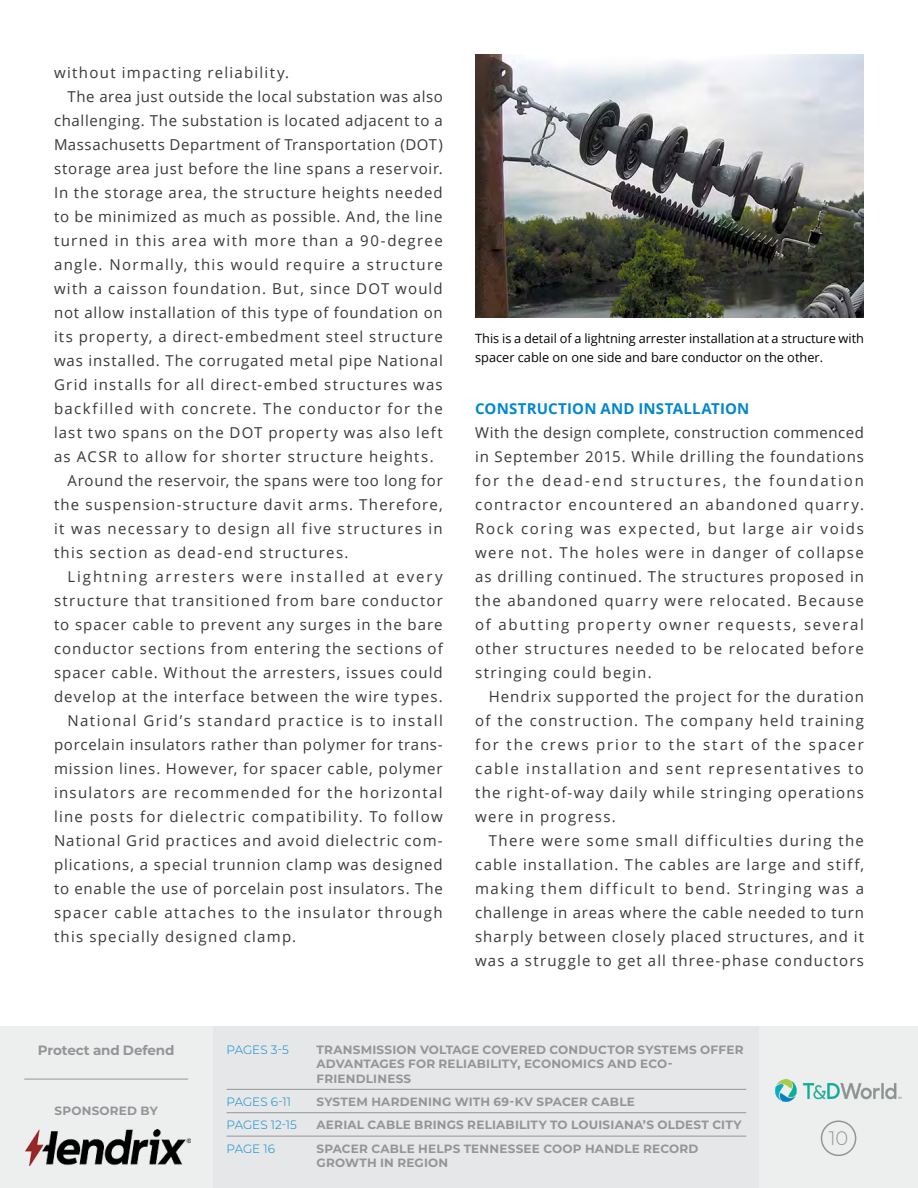
<style>
.page{position:relative;width:918px;height:1188px;background:#fff}
.page>*{position:absolute;margin:0;border:0;box-sizing:border-box;transform-origin:0 0}
.t1{font:300 19.5px "Montserrat";color:#939598}
.t2{font:15px/24px "Open Sans";letter-spacing:.075em;color:#383838;text-align:justify}
.t3{font:15px "Open Sans";letter-spacing:.05em;color:#383838}
.t4{font:15px "Open Sans";letter-spacing:.035em;color:#383838}
.t5{font:15px "Open Sans";letter-spacing:.055em;color:#383838}
.t6{font:15px "Open Sans";letter-spacing:.045em;color:#383838}
.t7{font:15px "Open Sans";letter-spacing:.095em;color:#383838}
.t8{font:15px "Open Sans";letter-spacing:.125em;color:#383838}
.t9{font:700 15px "Open Sans";letter-spacing:.01em;color:#0087cc}
.t10{font:700 13.5px "Montserrat";letter-spacing:-.015em;color:#939598}
.t11{font:12.75px/19.5px "Open Sans";color:#000}
.t12{font:700 12px/14.4px "Montserrat";letter-spacing:.02em;color:#939598}
.t13{font:300 12px "Montserrat";color:#0087cc}
</style>
<div class="page">
<div style="left:0;top:1026px;width:918px;height:162px;background:#e6e7e8"></div>
<div style="left:759px;top:1026px;width:159px;height:162px;background:#edeeee"></div>
<div style="left:0;top:1026px;width:212px;height:162px;background:#edeeee"></div>
<hr style="left:227px;top:1089px;width:519px;height:1px;background:#939598">
<hr style="left:227px;top:1112px;width:519px;height:1px;background:#939598">
<hr style="left:227px;top:1136px;width:519px;height:1px;background:#939598">
<hr style="left:25px;top:1079px;width:163px;height:1px;background:#939598">
<div style="left:821px;top:1120px;width:35px;height:36px;border:2px solid #939598;border-radius:50%"></div>
<img style="left:475px;top:54px;width:389px;height:264px">
<img style="left:775px;top:1080px;width:127px;height:21px">
<img style="left:26px;top:1129px;width:164px;height:37px">
<p class="t2" style="left:54px;top:60px;width:237px">without impacting reliability.</p>
<p class="t4" style="left:68px;top:86px;width:377px">The area just outside the local substation was also</p>
<p class="t6" style="left:54px;top:110px;width:390px">challenging. The substation is located adjacent to a</p>
<p class="t4" style="left:54px;top:134px;width:390px">Massachusetts Department of Transportation (DOT)</p>
<p class="t3" style="left:54px;top:158px;width:390px">storage area just before the line spans a reservoir.</p>
<p class="t2" style="left:54px;top:180px;width:390px">In the storage area, the structure heights needed</p>
<p class="t3" style="left:54px;top:206px;width:390px">to be minimized as much as possible. And, the line</p>
<p class="t2" style="left:54px;top:228px;width:390px">turned in this area with more than a 90-degree</p>
<p class="t2" style="left:54px;top:252px;width:390px">angle. Normally, this would require a structure</p>
<p class="t2" style="left:54px;top:276px;width:390px">with a caisson foundation. But, since DOT would</p>
<p class="t5" style="left:54px;top:302px;width:390px">not allow installation of this type of foundation on</p>
<p class="t2" style="left:54px;top:324px;width:390px">its property, a direct-embedment steel structure</p>
<p class="t2" style="left:54px;top:348px;width:390px">was installed. The corrugated metal pipe National</p>
<p class="t2" style="left:54px;top:372px;width:390px">Grid installs for all direct-embed structures was</p>
<p class="t2" style="left:54px;top:396px;width:390px">backfilled with concrete. The conductor for the</p>
<p class="t2" style="left:54px;top:420px;width:390px">last two spans on the DOT property was also left</p>
<p class="t2" style="left:54px;top:444px;width:381px">as ACSR to allow for shorter structure heights.</p>
<p class="t6" style="left:68px;top:470px;width:377px">Around the reservoir, the spans were too long for</p>
<p class="t2" style="left:54px;top:492px;width:390px">the suspension-structure davit arms. Therefore,</p>
<p class="t2" style="left:54px;top:516px;width:390px">it was necessary to design all five structures in</p>
<p class="t2" style="left:54px;top:540px;width:296px">this section as dead-end structures.</p>
<p class="t8" style="left:68px;top:566px;width:377px">Lightning arresters were installed at every</p>
<p class="t2" style="left:54px;top:588px;width:390px">structure that transitioned from bare conductor</p>
<p class="t2" style="left:54px;top:612px;width:390px">to spacer cable to prevent any surges in the bare</p>
<p class="t2" style="left:54px;top:636px;width:390px">conductor sections from entering the sections of</p>
<p class="t2" style="left:54px;top:660px;width:390px">spacer cable. Without the arresters, issues could</p>
<p class="t2" style="left:54px;top:684px;width:390px">develop at the interface between the wire types.</p>
<p class="t7" style="left:68px;top:710px;width:377px">National Grid’s standard practice is to install</p>
<p class="t3" style="left:54px;top:734px;width:390px">porcelain insulators rather than polymer for trans-</p>
<p class="t2" style="left:54px;top:756px;width:390px">mission lines. However, for spacer cable, polymer</p>
<p class="t2" style="left:54px;top:780px;width:390px">insulators are recommended for the horizontal</p>
<p class="t2" style="left:54px;top:804px;width:390px">line posts for dielectric compatibility. To follow</p>
<p class="t2" style="left:54px;top:828px;width:390px">National Grid practices and avoid dielectric com-</p>
<p class="t2" style="left:54px;top:852px;width:390px">plications, a special trunnion clamp was designed</p>
<p class="t5" style="left:54px;top:878px;width:390px">to enable the use of porcelain post insulators. The</p>
<p class="t7" style="left:54px;top:902px;width:390px">spacer cable attaches to the insulator through</p>
<p class="t2" style="left:54px;top:924px;width:244px">this specially designed clamp.</p>
<p class="t11" style="left:475px;top:328px;width:390px">This is a detail of a lightning arrester installation at a structure with spacer cable on one side and bare conductor on the other.</p>
<p class="t9" style="left:475px;top:398px;width:276px">CONSTRUCTION AND INSTALLATION</p>
<p class="t2" style="left:475px;top:420px;width:390px">With the design complete, construction commenced in September 2015. While drilling the foundations for the dead-end structures, the foundation contractor encountered an abandoned quarry.<br>Rock coring was expected, but large air voids were not. The holes were in danger of collapse as drilling continued. The structures proposed in the abandoned quarry were relocated. Because of abutting property owner requests, several other structures needed to be relocated before stringing could begin.</p>
<p class="t2" style="left:475px;top:684px;width:390px;text-indent:14px">Hendrix supported the project for the duration of the construction. The company held training for the crews prior to the start of the spacer cable installation and sent representatives to the right-of-way daily while stringing operations were in progress.</p>
<p class="t2" style="left:475px;top:828px;width:390px;text-indent:14px">There were some small difficulties during the cable installation. The cables are large and stiff, making them difficult to bend. Stringing was a challenge in areas where the cable needed to turn sharply between closely placed structures, and it was a struggle to get all three-phase conductors</p>
<p class="t10" style="left:38px;top:1041px;width:138px">Protect and Defend</p>
<p class="t12" style="left:55px;top:1102px;width:105px">SPONSORED BY</p>
<p class="t13" style="left:227px;top:1041px;width:64px">PAGES 3-5</p>
<p class="t12" style="left:317px;top:1042px;width:428px">TRANSMISSION VOLTAGE COVERED CONDUCTOR SYSTEMS OFFER<br>ADVANTAGES FOR RELIABILITY, ECONOMICS AND ECO-<br>FRIENDLINESS</p>
<p class="t13" style="left:227px;top:1094px;width:66px">PAGES 6-11</p>
<p class="t12" style="left:317px;top:1094px;width:320px">SYSTEM HARDENING WITH 69-KV SPACER CABLE</p>
<p class="t13" style="left:227px;top:1117px;width:72px">PAGES 12-15</p>
<p class="t12" style="left:317px;top:1117px;width:426px">AERIAL CABLE BRINGS RELIABILITY TO LOUISIANA’S OLDEST CITY</p>
<p class="t13" style="left:227px;top:1140px;width:50px">PAGE 16</p>
<p class="t12" style="left:317px;top:1141px;width:383px">SPACER CABLE HELPS TENNESSEE COOP HANDLE RECORD<br>GROWTH IN REGION</p>
<h1 class="t1" style="left:829px;top:1124px;width:21px">10</h1>
</div>
